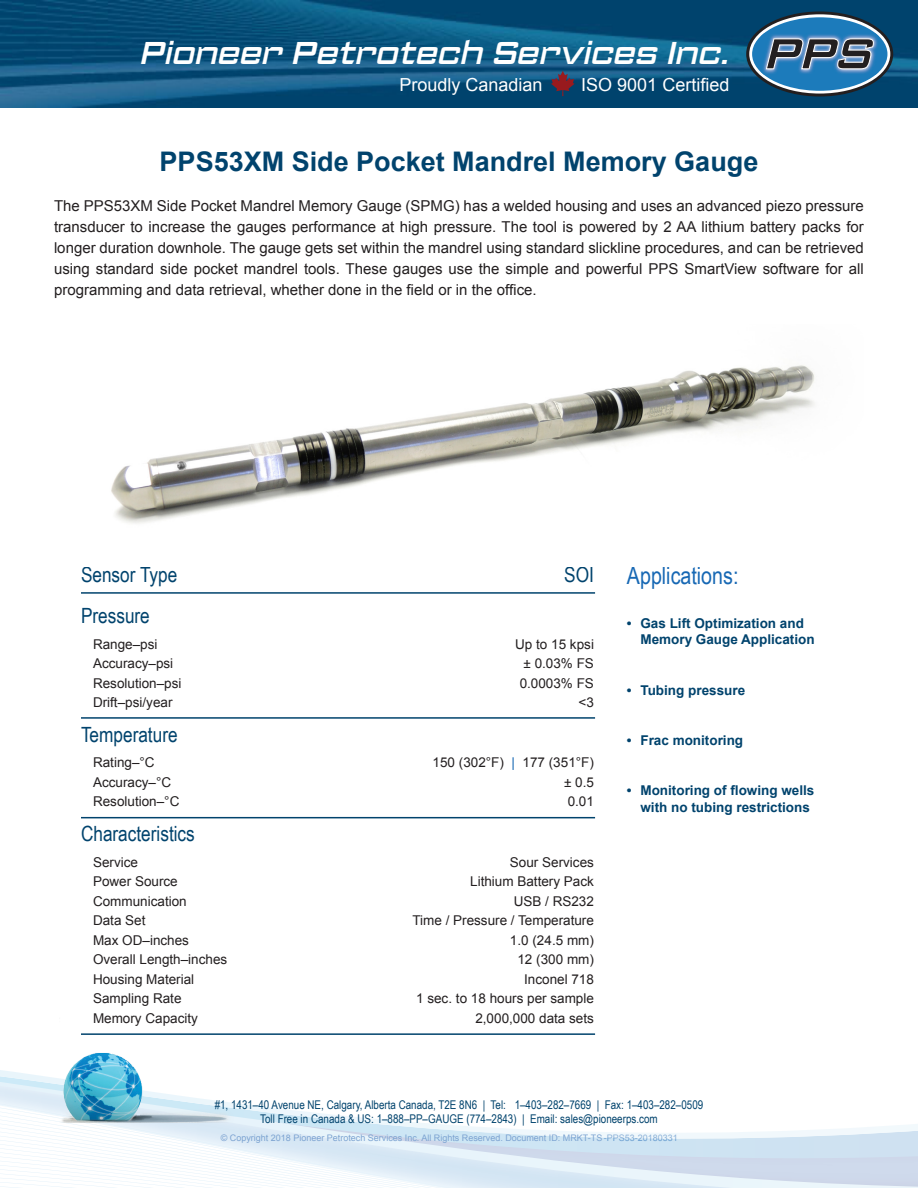
<style>
.page{position:relative;width:918px;height:1188px;background:#fff}
.page>*{position:absolute;margin:0;border:0;box-sizing:border-box;transform-origin:0 0}
.t1{font:italic 600 31.5px "Register Wide";color:#fff}
.Name_of_Gauge{font:700 27px "Arial";color:#01436d}
.App_Title{font:24px "Arial Narrow";color:#1768b4}
.Metrology{font:21px "Arial Narrow";color:#01436d}
.t2{font:18px "Arial";color:#fff}
.Gauge_Description{font:15px/21px "Arial";color:#231f20;text-align:justify}
.Specifications_-_Two{font:13.5px "Arial";color:#231f20}
.t3{font:700 13.5px/16.5px "Arial";color:#01436d}
.Specifications_-_One{font:13.5px "Arial";color:#231f20}
.t4{font:12px/14.4px "Arial Narrow";color:#01436d;text-align:center}
.Footnote{font:9px "Arial";color:#7ca3d1}
.s1{color:#1768b4}
</style>
<div class="page">
<hr style="left:81px;top:592px;width:514px;height:2px;background:#01436d">
<hr style="left:81px;top:717px;width:514px;height:2px;background:#01436d">
<hr style="left:81px;top:817px;width:514px;height:1px;background:#01436d">
<hr style="left:81px;top:1033px;width:514px;height:2px;background:#01436d">
<img style="left:111px;top:365px;width:704px;height:159px">
<svg style="left:580px;top:1167px;width:338px;height:21px;background:#d9e4f1"></svg>
<svg style="left:580px;top:1154px;width:338px;height:13px;background:#cedbec"></svg>
<svg style="left:0;top:1154px;width:580px;height:34px"></svg>
<svg style="left:0;top:1070px;width:918px;height:84px"></svg>
<img style="left:0;top:0;width:918px;height:108px">
<svg style="left:746px;top:11px;width:147px;height:86px"></svg>
<svg style="left:749px;top:14px;width:141px;height:80px"></svg>
<div style="left:752px;top:17px;width:135px;height:74px;background:#1c7bbb;border-radius:50%"></div>
<img style="left:761px;top:33px;width:118px;height:42px">
<svg style="left:766px;top:38px;width:108px;height:31px;background:#5a7187"></svg>
<img style="left:54px;top:1033px;width:182px;height:89px">
<svg style="left:551px;top:71px;width:24px;height:25px"></svg>
<h1 class="t1" style="left:141px;top:31px;width:590px">Pioneer Petrotech Services Inc.</h1>
<p class="t2" style="left:400px;top:73px;width:145px">Proudly Canadian</p>
<p class="t2" style="left:581px;top:73px;width:150px">ISO 9001 Certified</p>
<p class="Name_of_Gauge" style="left:160px;top:143px;width:600px">PPS53XM Side Pocket Mandrel Memory Gauge</p>
<p class="Gauge_Description" style="left:54px;top:195px;width:811px">The PPS53XM Side Pocket Mandrel Memory Gauge (SPMG) has a welded housing and uses an advanced piezo pressure transducer to increase the gauges performance at high pressure. The tool is powered by 2 AA lithium battery packs for longer duration downhole. The gauge gets set within the mandrel using standard slickline procedures, and can be retrieved using standard side pocket mandrel tools. These gauges use the simple and powerful PPS SmartView software for all programming and data retrieval, whether done in the field or in the office.</p>
<p class="Metrology" style="left:81px;top:559px;width:98px">Sensor Type</p>
<p class="Metrology" style="left:564px;top:559px;width:31px">SOI</p>
<p class="Metrology" style="left:81px;top:600px;width:70px">Pressure</p>
<p class="Specifications_-_Two" style="left:93px;top:635px;width:66px">Range–psi</p>
<p class="Specifications_-_Two" style="left:515px;top:635px;width:80px">Up to 15 kpsi</p>
<p class="Specifications_-_Two" style="left:93px;top:655px;width:82px">Accuracy–psi</p>
<p class="Specifications_-_Two" style="left:524px;top:655px;width:72px">± 0.03% FS</p>
<p class="Specifications_-_Two" style="left:93px;top:674px;width:90px">Resolution–psi</p>
<p class="Specifications_-_Two" style="left:520px;top:674px;width:76px">0.0003% FS</p>
<p class="Specifications_-_Two" style="left:93px;top:694px;width:81px">Drift–psi/year</p>
<p class="Specifications_-_Two" style="left:579px;top:694px;width:17px">&lt;3</p>
<p class="Metrology" style="left:81px;top:719px;width:98px">Temperature</p>
<p class="Specifications_-_Two" style="left:93px;top:754px;width:63px">Rating–°C</p>
<p class="Specifications_-_Two" style="left:433px;top:754px;width:163px">150 (302°F) <span class="s1">|</span> 177 (351°F)</p>
<p class="Specifications_-_Two" style="left:93px;top:773px;width:80px">Accuracy–°C</p>
<p class="Specifications_-_Two" style="left:564px;top:773px;width:31px">± 0.5</p>
<p class="Specifications_-_Two" style="left:93px;top:793px;width:88px">Resolution–°C</p>
<p class="Specifications_-_Two" style="left:568px;top:793px;width:28px">0.01</p>
<p class="Metrology" style="left:81px;top:818px;width:115px">Characteristics</p>
<p class="Specifications_-_Two" style="left:93px;top:853px;width:47px">Service</p>
<p class="Specifications_-_Two" style="left:510px;top:853px;width:86px">Sour Services</p>
<p class="Specifications_-_Two" style="left:93px;top:873px;width:86px">Power Source</p>
<p class="Specifications_-_Two" style="left:470px;top:873px;width:125px">Lithium Battery Pack</p>
<p class="Specifications_-_Two" style="left:93px;top:892px;width:95px">Communication</p>
<p class="Specifications_-_Two" style="left:514px;top:892px;width:82px">USB / RS232</p>
<p class="Specifications_-_Two" style="left:93px;top:912px;width:54px">Data Set</p>
<p class="Specifications_-_Two" style="left:412px;top:912px;width:183px">Time / Pressure / Temperature</p>
<p class="Specifications_-_Two" style="left:93px;top:931px;width:98px">Max OD–inches</p>
<p class="Specifications_-_Two" style="left:510px;top:931px;width:86px">1.0 (24.5 mm)</p>
<p class="Specifications_-_Two" style="left:93px;top:951px;width:136px">Overall Length–inches</p>
<p class="Specifications_-_Two" style="left:517px;top:951px;width:78px">12 (300 mm)</p>
<p class="Specifications_-_Two" style="left:93px;top:970px;width:103px">Housing Material</p>
<p class="Specifications_-_Two" style="left:524px;top:970px;width:71px">Inconel 718</p>
<p class="Specifications_-_Two" style="left:93px;top:990px;width:90px">Sampling Rate</p>
<p class="Specifications_-_Two" style="left:416px;top:990px;width:179px">1 sec. to 18 hours per sample</p>
<p class="Specifications_-_One" style="left:93px;top:1009px;width:107px">Memory Capacity</p>
<p class="Specifications_-_One" style="left:475px;top:1009px;width:120px">2,000,000 data sets</p>
<p class="App_Title" style="left:627px;top:558px;width:113px">Applications:</p>
<p class="t3" style="left:640px;top:615px;width:176px;text-indent:-14px">• Gas Lift Optimization and<br>Memory Gauge Application</p>
<p class="t3" style="left:627px;top:682px;width:120px">• Tubing pressure</p>
<p class="t3" style="left:627px;top:732px;width:118px">• Frac monitoring</p>
<p class="t3" style="left:640px;top:783px;width:176px;text-indent:-14px">• Monitoring of flowing wells with no tubing restrictions</p>
<p class="t4" style="left:215px;top:1097px;width:490px">#1, 1431–40 Avenue NE, Calgary, Alberta Canada, T2E 8N6 | Tel: 1–403–282–7669 | Fax: 1–403–282–0509<br>Toll Free in Canada &amp; US: 1–888–PP–GAUGE (774–2843) | Email: sales@pioneerps.com</p>
<p class="Footnote" style="left:221px;top:1132px;width:459px">© Copyright 2018 Pioneer Petrotech Services Inc. All Rights Reserved. Document ID: MRKT-TS-PPS53-20180331</p>
</div>
